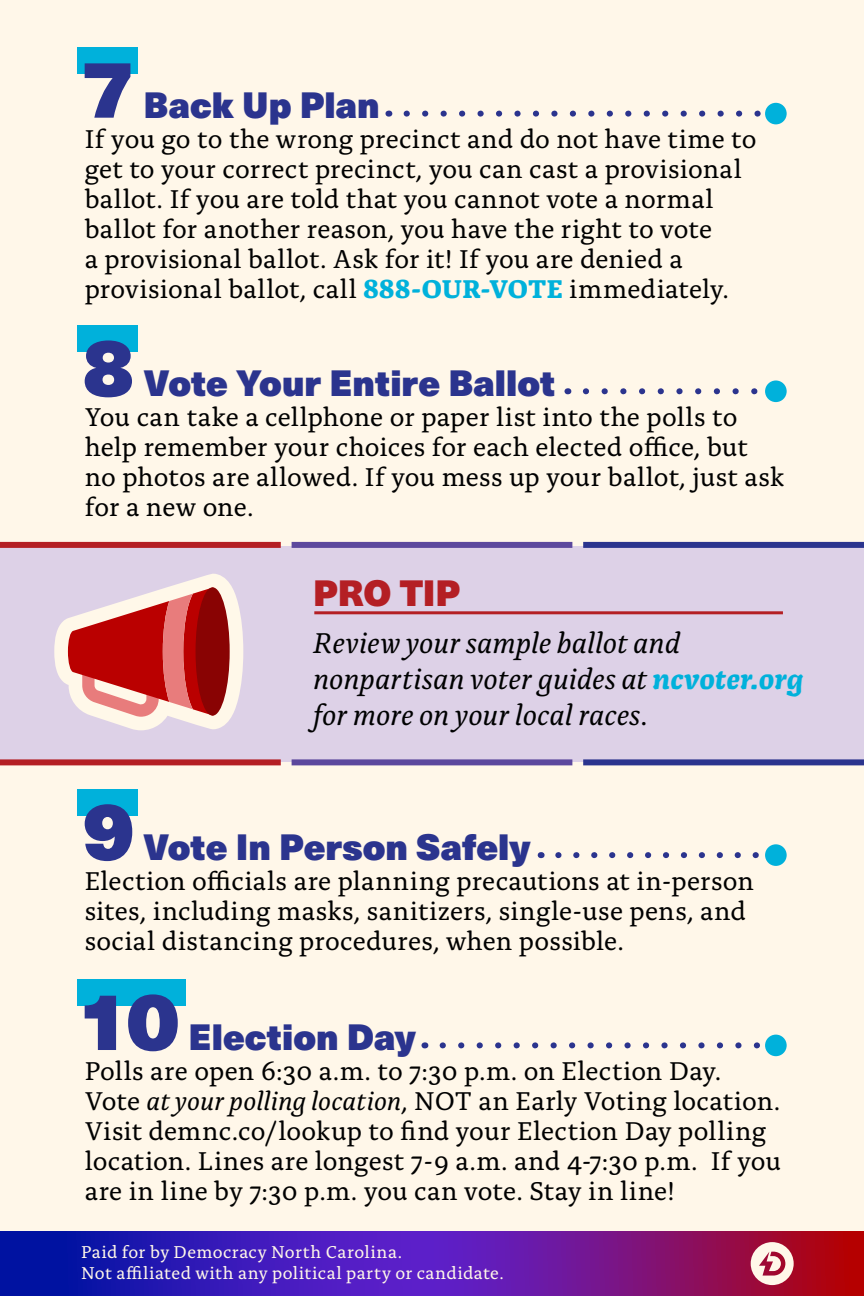
<style>
.page{position:relative;width:864px;height:1296px;background:#fff7e9}
.page>*{position:absolute;margin:0;border:0;box-sizing:border-box;transform-origin:0 0}
.t1{font:80.7px "Neue Haas Unica W1 G X Black";color:#2b348e}
.t2{font:36px "Neue Haas Unica W1 G X Black";color:#2b348e}
.t3{font:36px "Neue Haas Unica W1 G X Black";letter-spacing:-.01em;color:#b41f24}
.t4{font:italic 30px/36px "Alda OTCEV";color:#000101}
.t5{font:27px/30px "Alda OTCEV";letter-spacing:.005em;color:#000101}
.t6{font:18px/21.6px "Alda OTCEV";letter-spacing:.025em;color:#fff7e9}
.s1{font-weight:700;color:#00b1db}
.s2{font-style:italic}
</style>
<div class="page">
<svg style="left:0;top:1231px;width:864px;height:65px;background:#571595"></svg>
<svg style="left:751px;top:1242px;width:43px;height:43px"></svg>
<div style="left:77px;top:979px;width:109px;height:27px;background:#00b1db"></div>
<svg style="left:443px;top:1042px;width:317px;height:6px"></svg>
<div style="left:765px;top:1035px;width:22px;height:21px;background:#00b1db;border-radius:50%"></div>
<div style="left:77px;top:789px;width:61px;height:27px;background:#00b1db"></div>
<svg style="left:558px;top:852px;width:201px;height:6px"></svg>
<div style="left:765px;top:844px;width:22px;height:22px;background:#00b1db;border-radius:50%"></div>
<div style="left:0;top:546px;width:864px;height:216px;background:#ddd1e7"></div>
<div style="left:0;top:759px;width:281px;height:6px;background:#b41f24"></div>
<div style="left:292px;top:759px;width:280px;height:6px;background:#5c489d"></div>
<div style="left:583px;top:759px;width:281px;height:6px;background:#2b348e"></div>
<svg style="left:54px;top:574px;width:189px;height:156px"></svg>
<div style="left:68px;top:631px;width:11px;height:41px;background:#ba0000;border-radius:50%"></div>
<div style="left:196px;top:587px;width:34px;height:129px;background:#890303;border-radius:50%"></div>
<hr style="left:314px;top:611px;width:469px;height:3px;background:#b41f24">
<div style="left:0;top:542px;width:281px;height:6px;background:#b41f24"></div>
<div style="left:292px;top:542px;width:280px;height:6px;background:#5c489d"></div>
<div style="left:583px;top:542px;width:281px;height:6px;background:#2b348e"></div>
<div style="left:77px;top:325px;width:61px;height:27px;background:#00b1db"></div>
<svg style="left:586px;top:388px;width:172px;height:6px"></svg>
<div style="left:765px;top:380px;width:22px;height:22px;background:#00b1db;border-radius:50%"></div>
<div style="left:77px;top:47px;width:61px;height:27px;background:#00b1db"></div>
<svg style="left:407px;top:111px;width:354px;height:6px"></svg>
<div style="left:765px;top:103px;width:22px;height:21px;background:#00b1db;border-radius:50%"></div>
<h1 class="t1" style="left:81px;top:24px;width:55px">7</h1>
<h2 class="t2" style="left:144px;top:76px;width:237px">Back Up Plan</h2>
<p class="t5" style="left:85px;top:122px;width:673px">If you go to the wrong precinct and do not have time to get to your correct precinct, you can cast a provisional ballot. If you are told that you cannot vote a normal ballot for another reason, you have the right to vote<br>a provisional ballot. Ask for it! If you are denied a provisional ballot, call <span class="s1">888-OUR-VOTE</span> immediately.</p>
<h1 class="t1" style="left:81px;top:302px;width:55px">8</h1>
<h2 class="t2" style="left:144px;top:354px;width:413px">Vote Your Entire Ballot</h2>
<p class="t5" style="left:85px;top:400px;width:701px">You can take a cellphone or paper list into the polls to help remember your choices for each elected office, but no photos are allowed. If you mess up your ballot, just ask for a new one.</p>
<h2 class="t3" style="left:313px;top:564px;width:149px">PRO TIP</h2>
<p class="t4" style="left:313px;top:622px;width:492px">Review your sample ballot and nonpartisan voter guides at <span class="s1">ncvoter.org </span>for more on your local races.</p>
<h1 class="t1" style="left:81px;top:766px;width:55px">9</h1>
<h2 class="t2" style="left:143px;top:818px;width:389px">Vote In Person Safely</h2>
<p class="t5" style="left:85px;top:864px;width:671px">Election officials are planning precautions at in-person sites, including masks, sanitizers, single-use pens, and social distancing procedures, when possible.</p>
<h1 class="t1" style="left:77px;top:956px;width:104px">10</h1>
<h2 class="t2" style="left:189px;top:1008px;width:229px">Election Day</h2>
<p class="t5" style="left:85px;top:1054px;width:698px">Polls are open 6:30 a.m. to 7:30 p.m. on Election Day.<br>Vote <span class="s2">at your polling location</span>, NOT an Early Voting location.<br>Visit demnc.co/lookup to find your Election Day polling location. Lines are longest 7-9 a.m. and 4-7:30 p.m. If you are in line by 7:30 p.m. you can vote. Stay in line!</p>
<p class="t6" style="left:81px;top:1239px;width:424px">Paid for by Democracy North Carolina.<br>Not affiliated with any political party or candidate.</p>
</div>
